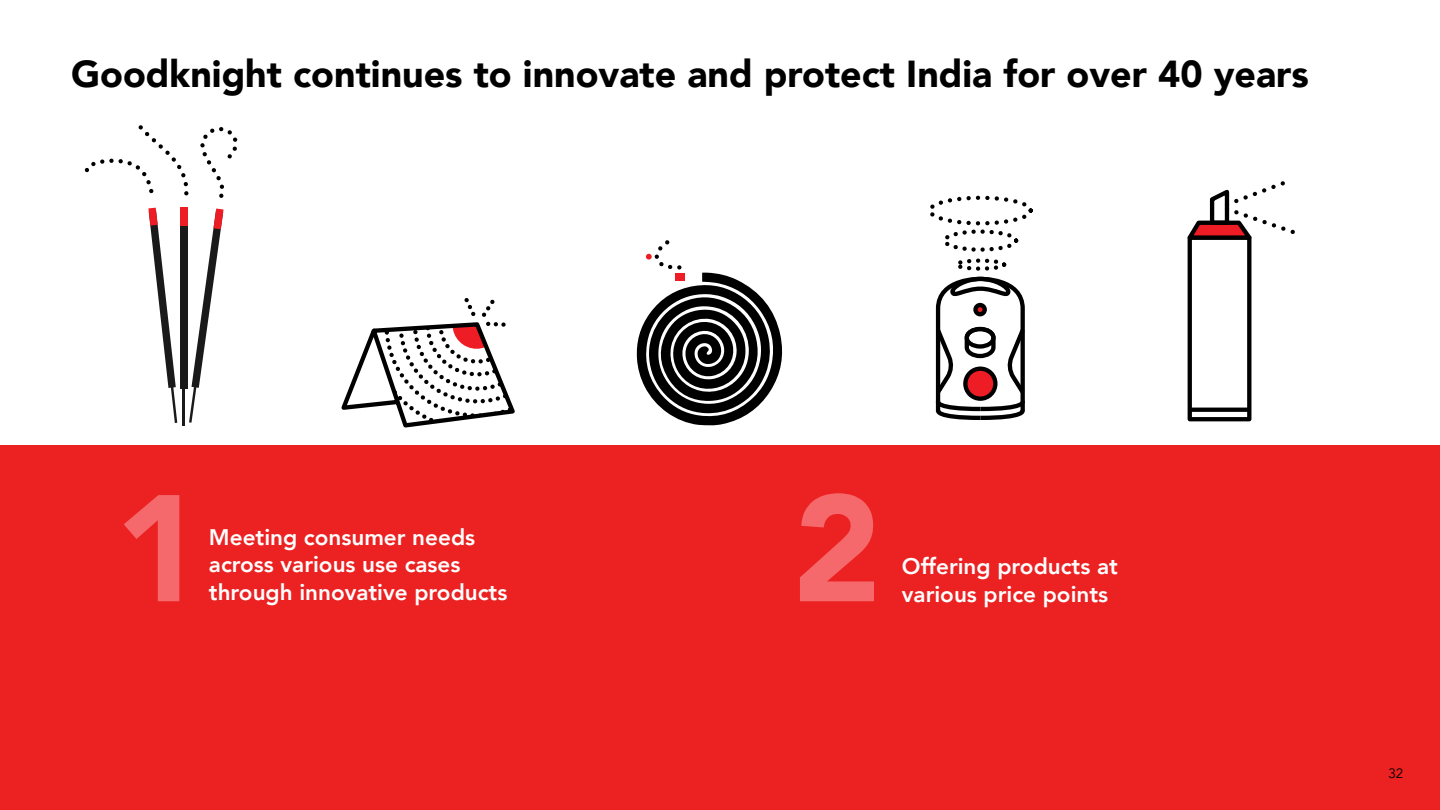
<style>
.page{position:relative;width:1440px;height:810px;background:#fff}
.page>*{position:absolute;margin:0;border:0;box-sizing:border-box;transform-origin:0 0}
.t1{font:900 150px "Avenir";color:#f5686b}
.t2{font:900 37.5px "Avenir";color:#000}
.t3{font:800 22.5px/27.7px "Avenir";color:#fff}
.t4{font:13.5px "Avenir";color:#000}
</style>
<div class="page">
<div style="left:0;top:445px;width:1440px;height:365px;background:#ec2121"></div>
<div style="left:180px;top:208px;width:7px;height:181px;background:#1a1a1a"></div>
<svg style="left:148px;top:208px;width:29px;height:215px"></svg>
<svg style="left:85px;top:125px;width:104px;height:71px"></svg>
<svg style="left:200px;top:127px;width:38px;height:71px"></svg>
<div style="left:180px;top:208px;width:7px;height:18px;background:#ee1c24"></div>
<hr style="left:183px;top:354px;width:2px;height:71px;background:#1a1a1a">
<svg style="left:189px;top:209px;width:35px;height:214px"></svg>
<svg style="left:636px;top:240px;width:147px;height:185px"></svg>
<div style="left:1188px;top:235px;width:63px;height:186px;border:4px solid #000"></div>
<svg style="left:1187px;top:181px;width:108px;height:61px"></svg>
<svg style="left:1190px;top:408px;width:59px;height:4px"></svg>
<svg style="left:935px;top:276px;width:90px;height:144px"></svg>
<div style="left:928px;top:196px;width:105px;height:29px;border:4px dashed #000;border-radius:50%"></div>
<div style="left:942px;top:229px;width:76px;height:23px;border:4px dashed #000;border-radius:50%"></div>
<div style="left:954px;top:258px;width:52px;height:13px;border:4px dashed #000;border-radius:50%"></div>
<svg style="left:341px;top:298px;width:174px;height:130px"></svg>
<div style="left:675px;top:274px;width:9px;height:7px;background:#ee1c24"></div>
<h2 class="t2" style="left:71px;top:42px;width:1239px">Goodknight continues to innovate and protect India for over 40 years</h2>
<h1 class="t1" style="left:115px;top:421px;width:90px">1</h1>
<p class="t3" style="left:209px;top:523px;width:300px">Meeting consumer needs across various use cases through innovative products</p>
<h1 class="t1" style="left:793px;top:421px;width:90px">2</h1>
<p class="t3" style="left:902px;top:553px;width:217px">Offering products at various price points</p>
<p class="t4" style="left:1388px;top:765px;width:17px">32</p>
</div>
